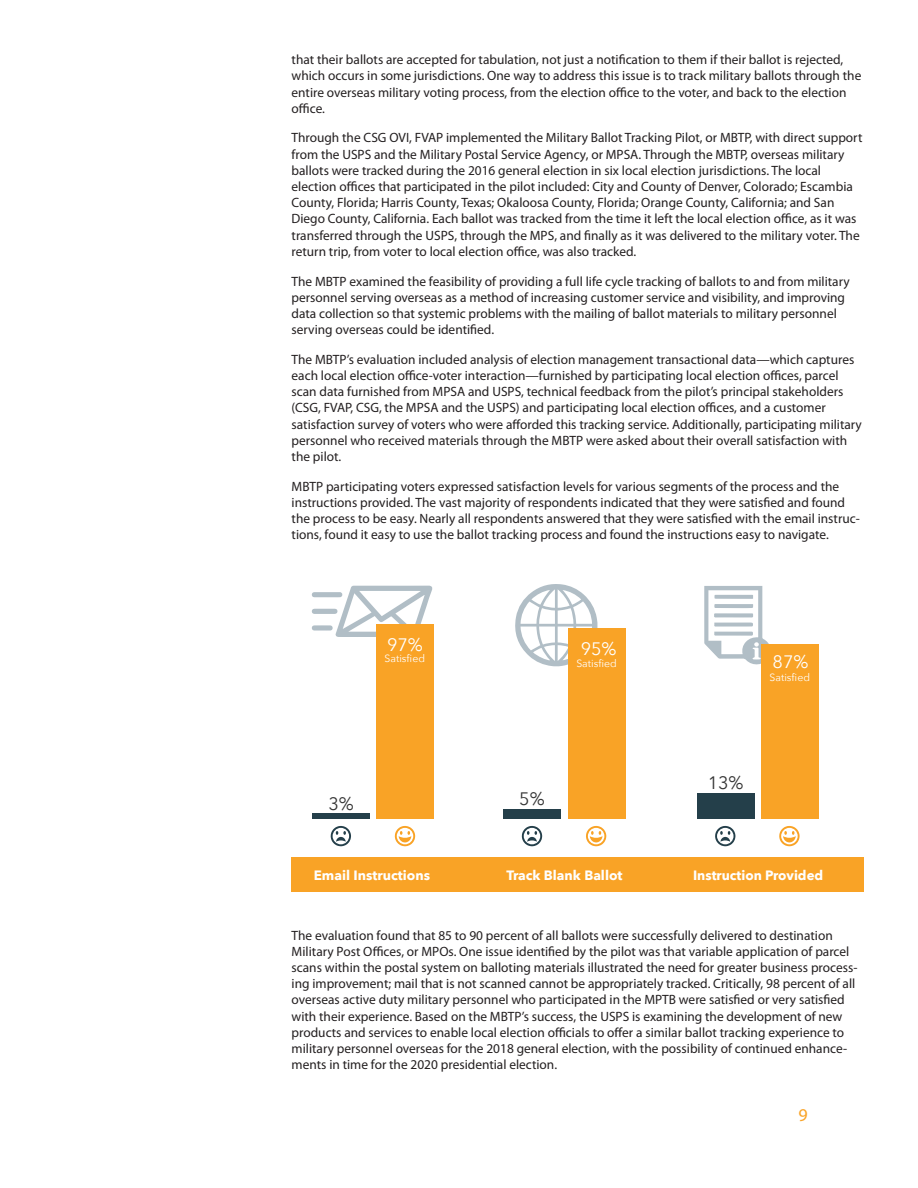
<style>
.page{position:relative;width:918px;height:1188px;background:#fff}
.page>*{position:absolute;margin:0;border:0;box-sizing:border-box;transform-origin:0 0}
.t1{font:18px "Avenir Next";color:#fff}
.t2{font:18px "Avenir Next";color:#343434}
.t3{font:18px "Myriad Pro";color:#f9a326}
.Paragraph_Style_2{font:13.5px/16.2px "Myriad Pro";color:#231f20}
.t4{font:700 13.5px "Avenir Next";color:#fff}
.t5{font:10.5px "Avenir Next";color:#fff}
</style>
<div class="page">
<div style="left:292px;top:857px;width:572px;height:35px;background:#f9a326"></div>
<svg style="left:515px;top:584px;width:82px;height:82px"></svg>
<svg style="left:704px;top:586px;width:65px;height:79px"></svg>
<svg style="left:312px;top:586px;width:121px;height:51px"></svg>
<div style="left:761px;top:644px;width:57px;height:175px;background:#f9a326"></div>
<div style="left:697px;top:793px;width:57px;height:26px;background:#243f4a"></div>
<div style="left:568px;top:628px;width:57px;height:191px;background:#f9a326"></div>
<div style="left:504px;top:809px;width:57px;height:10px;background:#243f4a"></div>
<div style="left:376px;top:624px;width:58px;height:195px;background:#f9a326"></div>
<div style="left:312px;top:813px;width:58px;height:6px;background:#243f4a"></div>
<svg style="left:331px;top:826px;width:20px;height:20px"></svg>
<svg style="left:522px;top:826px;width:20px;height:20px"></svg>
<svg style="left:715px;top:826px;width:20px;height:20px"></svg>
<svg style="left:395px;top:826px;width:20px;height:20px"></svg>
<svg style="left:586px;top:826px;width:20px;height:20px"></svg>
<svg style="left:779px;top:826px;width:21px;height:20px"></svg>
<p class="Paragraph_Style_2" style="left:292px;top:51px;width:571px">that their ballots are accepted for tabulation, not just a notification to them if their ballot is rejected, which occurs in some jurisdictions. One way to address this issue is to track military ballots through the entire overseas military voting process, from the election office to the voter, and back to the election office.</p>
<p class="Paragraph_Style_2" style="left:292px;top:130px;width:572px">Through the CSG OVI, FVAP implemented the Military Ballot Tracking Pilot, or MBTP, with direct support from the USPS and the Military Postal Service Agency, or MPSA. Through the MBTP, overseas military ballots were tracked during the 2016 general election in six local election jurisdictions. The local election offices that participated in the pilot included: City and County of Denver, Colorado; Escambia County, Florida; Harris County, Texas; Okaloosa County, Florida; Orange County, California; and San Diego County, California. Each ballot was tracked from the time it left the local election office, as it was transferred through the USPS, through the MPS, and finally as it was delivered to the military voter. The return trip, from voter to local election office, was also tracked.</p>
<p class="Paragraph_Style_2" style="left:292px;top:273px;width:560px">The MBTP examined the feasibility of providing a full life cycle tracking of ballots to and from military personnel serving overseas as a method of increasing customer service and visibility, and improving data collection so that systemic problems with the mailing of ballot materials to military personnel serving overseas could be identified.</p>
<p class="Paragraph_Style_2" style="left:292px;top:351px;width:572px">The MBTP’s evaluation included analysis of election management transactional data—which captures each local election office-voter interaction—furnished by participating local election offices, parcel scan data furnished from MPSA and USPS, technical feedback from the pilot’s principal stakeholders (CSG, FVAP, CSG, the MPSA and the USPS) and participating local election offices, and a customer satisfaction survey of voters who were afforded this tracking service. Additionally, participating military personnel who received materials through the MBTP were asked about their overall satisfaction with the pilot.</p>
<p class="Paragraph_Style_2" style="left:292px;top:478px;width:570px">MBTP participating voters expressed satisfaction levels for various segments of the process and the instructions provided. The vast majority of respondents indicated that they were satisfied and found the process to be easy. Nearly all respondents answered that they were satisfied with the email instruc&shy;tions, found it easy to use the ballot tracking process and found the instructions easy to navigate.</p>
<p class="t1" style="left:387px;top:630px;width:37px">97%</p>
<p class="t1" style="left:581px;top:634px;width:37px">95%</p>
<p class="t5" style="left:385px;top:649px;width:42px">Satisfied</p>
<p class="t5" style="left:576px;top:654px;width:42px">Satisfied</p>
<p class="t1" style="left:773px;top:647px;width:37px">87%</p>
<p class="t5" style="left:770px;top:668px;width:42px">Satisfied</p>
<p class="t2" style="left:329px;top:788px;width:27px">3%</p>
<p class="t2" style="left:519px;top:784px;width:27px">5%</p>
<p class="t2" style="left:708px;top:767px;width:37px">13%</p>
<p class="t4" style="left:314px;top:864px;width:118px">Email Instructions</p>
<p class="t4" style="left:506px;top:864px;width:118px">Track Blank Ballot</p>
<p class="t4" style="left:693px;top:864px;width:132px">Instruction Provided</p>
<p class="Paragraph_Style_2" style="left:292px;top:927px;width:567px">The evaluation found that 85 to 90 percent of all ballots were successfully delivered to destination Military Post Offices, or MPOs. One issue identified by the pilot was that variable application of parcel scans within the postal system on balloting materials illustrated the need for greater business process&shy;ing improvement; mail that is not scanned cannot be appropriately tracked. Critically, 98 percent of all overseas active duty military personnel who participated in the MPTB were satisfied or very satisfied with their experience. Based on the MBTP’s success, the USPS is examining the development of new products and services to enable local election officials to offer a similar ballot tracking experience to military personnel overseas for the 2018 general election, with the possibility of continued enhance&shy;ments in time for the 2020 presidential election.</p>
<h1 class="t3" style="left:799px;top:1104px;width:11px">9</h1>
</div>
